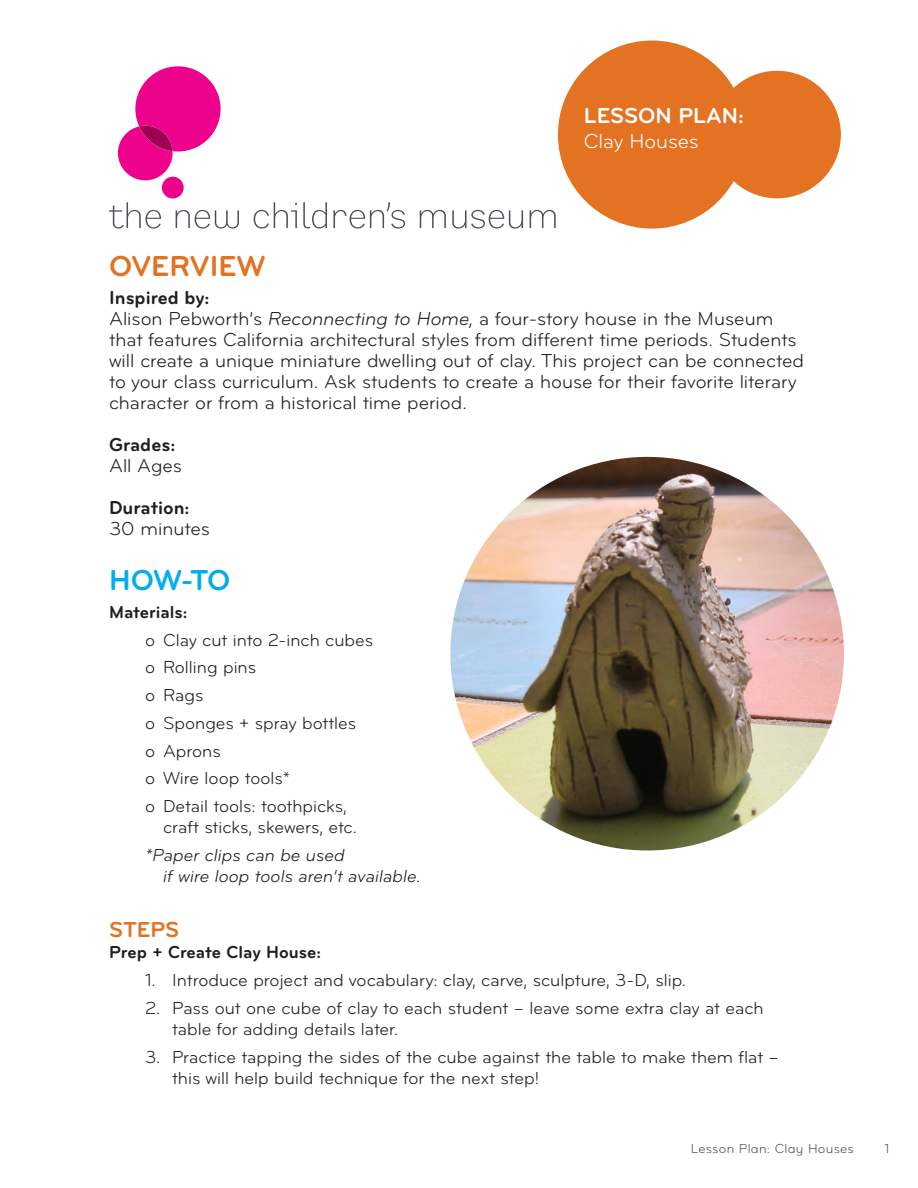
<style>
.page{position:relative;width:918px;height:1188px;background:#fff}
.page>*{position:absolute;margin:0;border:0;box-sizing:border-box;transform-origin:0 0}
.t1{font:700 30px "Bryant Pro";color:#e37222}
.t2{font:700 30px "Bryant Pro";color:#00aeef}
.t3{font:22.5px "Bryant Pro Bold Alt No 2";color:#fff}
.t4{font:22.5px "Bryant Pro Bold Alt No 2";color:#e37222}
.t5{font:21px "Bryant Pro";color:#fff}
.t6{font:19.5px/21px "Bryant Pro";color:#231f20}
.t7{font:700 19.5px/21px "Bryant Pro";color:#231f20}
.t8{font:18px/21px "Bryant Pro";color:#231f20}
.t9{font:italic 18px/21px "Bryant Pro";color:#231f20}
.t10{font:700 18px "Bryant Pro";color:#231f20}
.t11{font:13.5px "Bryant Pro Regular Alt No 1";letter-spacing:.02em;color:#54555a}
.s1{font-weight:700}
.s2{font-style:italic}
.s3{font-weight:400}
</style>
<div class="page">
<div style="left:558px;top:41px;width:188px;height:188px;background:#e37222;border-radius:50%"></div>
<div style="left:713px;top:71px;width:128px;height:127px;background:#e37222;border-radius:50%"></div>
<div style="left:162px;top:177px;width:22px;height:21px;background:#ed028c;border-radius:50%"></div>
<svg style="left:118px;top:66px;width:103px;height:114px"></svg>
<svg style="left:109px;top:202px;width:447px;height:27px"></svg>
<img style="left:450px;top:457px;width:394px;height:393px;border-radius:197px">
<p class="t3" style="left:584px;top:104px;width:162px">LESSON PLAN:</p>
<p class="t5" style="left:584px;top:130px;width:116px">Clay Houses</p>
<p class="t1" style="left:109px;top:250px;width:158px">OVERVIEW</p>
<p class="t6" style="left:109px;top:287px;width:696px"><span class="s1">Inspired by:<br></span>Alison Pebworth’s <span class="s2">Reconnecting to Home,</span> a four-story house in the Museum that features California architectural styles from different time periods. Students will create a unique miniature dwelling out of clay. This project can be connected to your class curriculum. Ask students to create a house for their favorite literary character or from a historical time period.</p>
<p class="t7" style="left:109px;top:434px;width:74px">Grades:<br><span class="s3">All Ages</span></p>
<p class="t7" style="left:109px;top:497px;width:102px">Duration:<br><span class="s3">30 minutes</span></p>
<p class="t2" style="left:109px;top:564px;width:123px">HOW-TO</p>
<p class="t10" style="left:109px;top:603px;width:80px">Materials:</p>
<p class="t8" style="left:145px;top:630px;width:230px">o Clay cut into 2-inch cubes</p>
<p class="t8" style="left:145px;top:658px;width:113px">o Rolling pins</p>
<p class="t8" style="left:145px;top:685px;width:60px">o Rags</p>
<p class="t8" style="left:145px;top:713px;width:213px">o Sponges + spray bottles</p>
<p class="t8" style="left:145px;top:741px;width:77px">o Aprons</p>
<p class="t8" style="left:145px;top:769px;width:147px">o Wire loop tools*</p>
<p class="t8" style="left:163px;top:796px;width:195px;text-indent:-18px">o Detail tools: toothpicks, craft sticks, skewers, etc.</p>
<p class="t9" style="left:163px;top:845px;width:259px;text-indent:-18px">*Paper clips can be used<br>if wire loop tools aren’t available.</p>
<p class="t4" style="left:109px;top:918px;width:72px">STEPS</p>
<p class="t10" style="left:109px;top:943px;width:213px">Prep + Create Clay House:</p>
<p class="t8" style="left:145px;top:970px;width:543px">1. Introduce project and vocabulary: clay, carve, sculpture, 3-D, slip.</p>
<p class="t8" style="left:172px;top:998px;width:593px;text-indent:-27px">2. Pass out one cube of clay to each student – leave some extra clay at each table for adding details later.</p>
<p class="t8" style="left:172px;top:1047px;width:608px;text-indent:-27px">3. Practice tapping the sides of the cube against the table to make them flat – this will help build technique for the next step!</p>
<p class="t11" style="left:691px;top:1141px;width:165px">Lesson Plan: Clay Houses</p>
<p class="t11" style="left:884px;top:1141px;width:6px">1</p>
</div>
